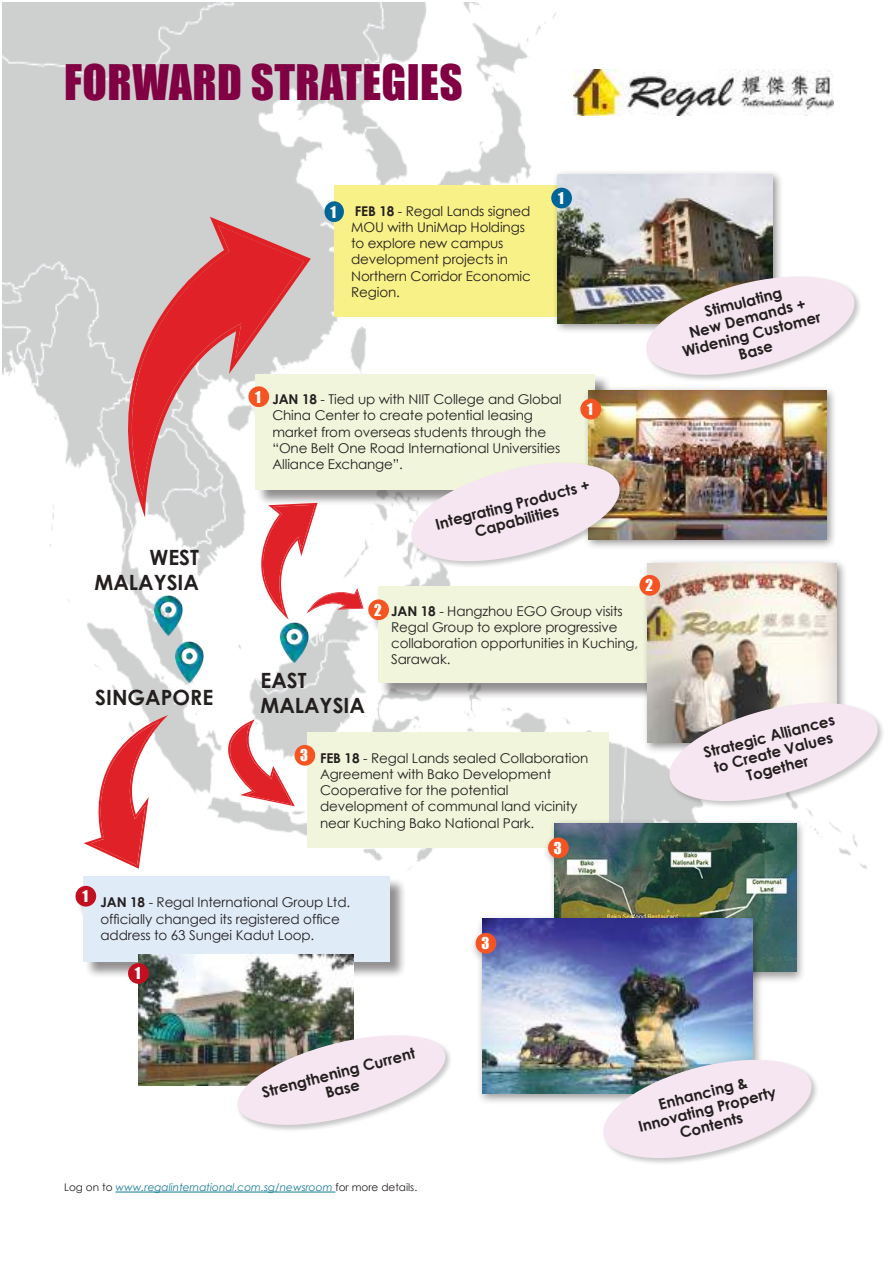
<style>
.page{position:relative;width:892px;height:1262px;background:#fff}
.page>*{position:absolute;margin:0;border:0;box-sizing:border-box;transform-origin:0 0}
.t1{font:45px "Impact";letter-spacing:.01em;color:#800043}
.t2{font:700 21px/25.2px "Century Gothic";color:#241f1f;text-align:right}
.t3{font:700 15px/16.5px "Century Gothic";color:#241f1f;text-align:center}
.t4{font:15px "Impact";color:#fff}
.t5{font:13.5px/16.2px "Century Gothic";letter-spacing:-.01em;color:#241f1f}
.t6{font:italic 10.5px "Century Gothic";color:#177c98}
.s1{font-weight:700}
.s2{font-style:normal;color:#241f1f}
</style>
<div class="page">
<img style="left:2px;top:3px;width:865px;height:874px">
<svg style="left:84px;top:715px;width:84px;height:154px"></svg>
<div style="left:77px;top:877px;width:330px;height:101px;background:#241f1f;opacity:.5"></div>
<div style="left:84px;top:876px;width:306px;height:85px;background:#e0ebf8"></div>
<div style="left:75px;top:886px;width:21px;height:20px;background:#c31021;border-radius:50%"></div>
<div style="left:370px;top:587px;width:299px;height:113px;background:#241f1f;opacity:.5"></div>
<div style="left:378px;top:587px;width:274px;height:96px;background:#f0f5dc"></div>
<div style="left:368px;top:599px;width:21px;height:21px;background:#f45522;border-radius:50%"></div>
<div style="left:250px;top:374px;width:362px;height:133px;background:#241f1f;opacity:.5"></div>
<div style="left:255px;top:373px;width:340px;height:116px;background:#f0f5dc"></div>
<div style="left:583px;top:385px;width:254px;height:165px;background:#241f1f;opacity:.5"></div>
<img style="left:588px;top:390px;width:238px;height:149px">
<div style="left:580px;top:399px;width:21px;height:20px;background:#f45522;border-radius:50%"></div>
<div style="left:642px;top:558px;width:206px;height:196px;background:#241f1f;opacity:.5"></div>
<img style="left:647px;top:563px;width:190px;height:179px">
<div style="left:639px;top:575px;width:21px;height:21px;background:#f45522;border-radius:50%"></div>
<svg style="left:664px;top:696px;width:219px;height:112px"></svg>
<svg style="left:406px;top:456px;width:219px;height:112px"></svg>
<div style="left:215px;top:693px;width:11px;height:8px;background:#fff;border-radius:50%"></div>
<img style="left:279px;top:622px;width:31px;height:41px">
<img style="left:173px;top:641px;width:31px;height:42px">
<img style="left:153px;top:595px;width:31px;height:42px">
<svg style="left:124px;top:217px;width:187px;height:300px"></svg>
<hr style="left:115px;top:1191px;width:220px;height:1px;background:#177c98">
<img style="left:573px;top:70px;width:260px;height:46px">
<div style="left:334px;top:185px;width:231px;height:132px;background:#f8f187"></div>
<div style="left:324px;top:201px;width:20px;height:21px;background:#006698;border-radius:50%"></div>
<img style="left:138px;top:954px;width:216px;height:131px">
<div style="left:128px;top:963px;width:21px;height:21px;background:#c31021;border-radius:50%"></div>
<svg style="left:233px;top:1029px;width:217px;height:102px"></svg>
<div style="left:307px;top:732px;width:302px;height:116px;background:#f0f5dc"></div>
<div style="left:294px;top:745px;width:21px;height:20px;background:#f45522;border-radius:50%"></div>
<svg style="left:261px;top:503px;width:103px;height:116px"></svg>
<div style="left:542px;top:818px;width:265px;height:166px;background:#241f1f;opacity:.45"></div>
<img style="left:555px;top:823px;width:241px;height:149px">
<div style="left:548px;top:837px;width:21px;height:21px;background:#f45522;border-radius:50%"></div>
<div style="left:470px;top:914px;width:293px;height:191px;background:#241f1f;opacity:.45"></div>
<img style="left:482px;top:918px;width:271px;height:175px">
<div style="left:476px;top:933px;width:20px;height:20px;background:#f45522;border-radius:50%"></div>
<svg style="left:598px;top:1053px;width:219px;height:110px"></svg>
<svg style="left:228px;top:719px;width:67px;height:87px"></svg>
<div style="left:552px;top:169px;width:232px;height:166px;background:#241f1f;opacity:.5"></div>
<img style="left:557px;top:175px;width:215px;height:148px">
<div style="left:551px;top:188px;width:21px;height:20px;background:#006698;border-radius:50%"></div>
<svg style="left:641px;top:270px;width:219px;height:112px"></svg>
<h1 class="t1" style="left:64px;top:47px;width:400px">FORWARD STRATEGIES</h1>
<p class="t4" style="left:331px;top:200px;width:7px">1</p>
<p class="t5" style="left:351px;top:203px;width:181px"><span class="s1">FEB 18</span> - Regal Lands signed<br>MOU with UniMap Holdings to explore new campus development projects in<br>Northern Corridor Economic<br>Region.</p>
<p class="t4" style="left:558px;top:186px;width:7px">1</p>
<h2 class="t2" style="left:94px;top:543px;width:106px">WEST<br>MALAYSIA</h2>
<h2 class="t2" style="left:95px;top:684px;width:120px">SINGAPORE</h2>
<p class="t4" style="left:255px;top:385px;width:7px">1</p>
<p class="t5" style="left:272px;top:391px;width:291px"><span class="s1">JAN 18</span> - Tied up with NIIT College and Global China Center to create potential leasing market from overseas students through the “One Belt One Road International Universities Alliance Exchange”.</p>
<p class="t4" style="left:587px;top:397px;width:7px">1</p>
<p class="t3" style="left:434px;top:515px;width:160px;rotate:-14deg">Integrating Products +<br>Capabilities</p>
<h2 class="t2" style="left:260px;top:667px;width:106px;text-align:left">EAST<br>MALAYSIA</h2>
<p class="t4" style="left:374px;top:598px;width:9px">2</p>
<p class="t5" style="left:391px;top:602px;width:248px"><span class="s1">JAN 18</span> - Hangzhou EGO Group visits<br>Regal Group to explore progressive collaboration opportunities in Kuching,<br>Sarawak.</p>
<p class="t4" style="left:645px;top:574px;width:9px">2</p>
<p class="t4" style="left:300px;top:744px;width:9px">3</p>
<p class="t5" style="left:320px;top:749px;width:270px"><span class="s1">FEB 18</span> - Regal Lands sealed Collaboration Agreement with Bako Development Cooperative for the potential development of communal land vicinity near Kuching Bako National Park.</p>
<p class="t4" style="left:554px;top:836px;width:9px">3</p>
<p class="t4" style="left:82px;top:884px;width:7px">1</p>
<p class="t5" style="left:101px;top:894px;width:251px"><span class="s1">JAN 18</span> - Regal International Group Ltd. officially changed its registered office address to 63 Sungei Kadut Loop.</p>
<p class="t4" style="left:135px;top:962px;width:7px">1</p>
<p class="t4" style="left:481px;top:931px;width:9px">3</p>
<p class="t3" style="left:673px;top:311px;width:144px;rotate:-14deg">Stimulating<br>New Demands +<br>Widening Customer<br>Base</p>
<p class="t3" style="left:702px;top:744px;width:136px;rotate:-14deg">Strategic Alliances to Create Values<br>Together</p>
<p class="t3" style="left:260px;top:1083px;width:159px;rotate:-14deg">Strengthening Current<br>Base</p>
<p class="t6" style="left:64px;top:1180px;width:355px"><span class="s2">Log on to</span> www.regalinternational.com.sg/newsroom <span class="s2">for more details.</span></p>
<p class="t3" style="left:632px;top:1101px;width:143px;rotate:-14deg">Enhancing &amp;<br>Innovating Property<br>Contents</p>
</div>
